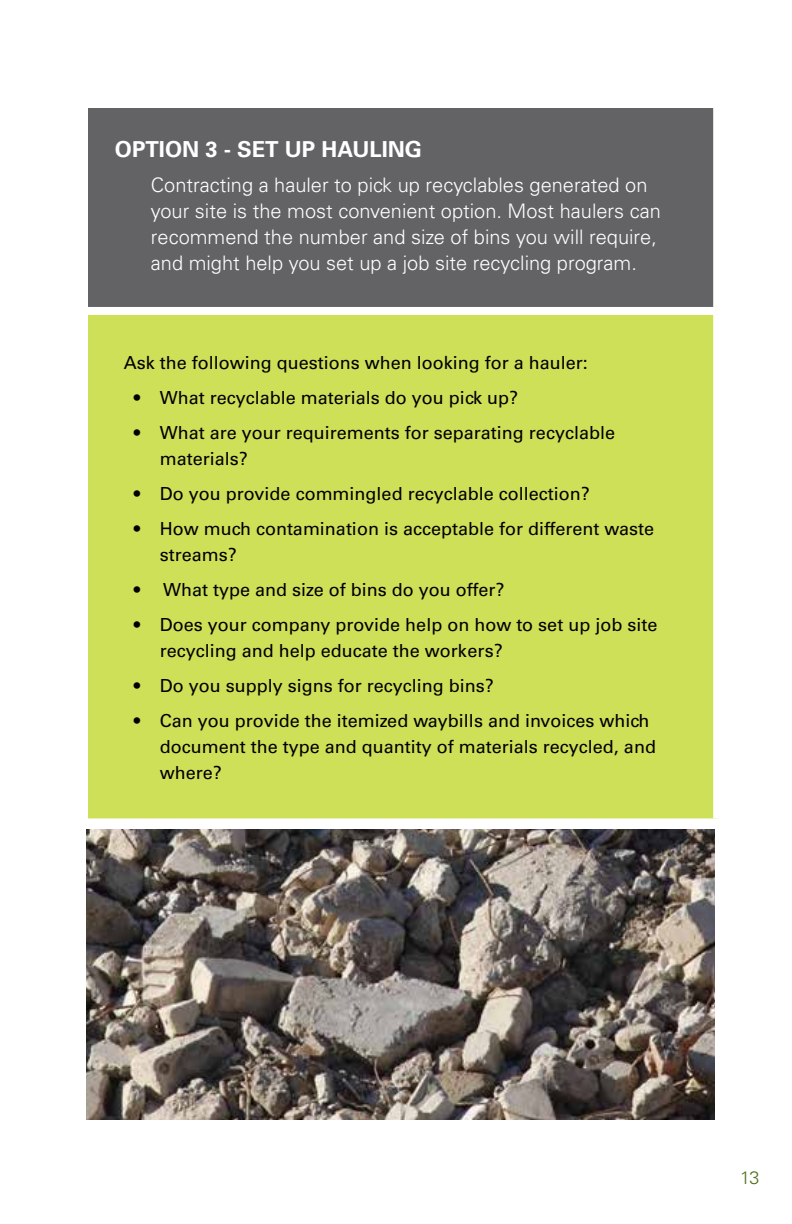
<style>
.page{position:relative;width:792px;height:1224px;background:#fff}
.page>*{position:absolute;margin:0;border:0;box-sizing:border-box;transform-origin:0 0}
.t1{font:700 22px "Univers";color:#fff}
.t2{font:300 20px/26px "Univers";color:#fff}
.t3{font:18px/26px "Univers";color:#000}
.t4{font:300 18px "Univers";color:#4f6f19}
</style>
<div class="page">
<div style="left:88px;top:104px;width:629px;height:207px;background:#636265"></div>
<div style="left:88px;top:311px;width:629px;height:511px;background:#cedf58"></div>
<div style="left:88px;top:100px;width:633px;height:8px;background:#fff"></div>
<div style="left:88px;top:307px;width:633px;height:8px;background:#fff"></div>
<div style="left:88px;top:818px;width:633px;height:8px;background:#fff"></div>
<div style="left:713px;top:108px;width:8px;height:199px;background:#fff"></div>
<div style="left:713px;top:315px;width:8px;height:503px;background:#fff"></div>
<img style="left:86px;top:829px;width:628px;height:291px">
<p class="t1" style="left:115px;top:136px;width:309px">OPTION 3 - SET UP HAULING</p>
<p class="t2" style="left:151px;top:171px;width:512px">Contracting a hauler to pick up recyclables generated on your site is the most convenient option. Most haulers can recommend the number and size of bins you will require, and might help you set up a job site recycling program.</p>
<p class="t3" style="left:124px;top:350px;width:466px">Ask the following questions when looking for a hauler:</p>
<p class="t3" style="left:134px;top:385px;width:386px">• What recyclable materials do you pick up?</p>
<p class="t3" style="left:160px;top:420px;width:457px;text-indent:-26px">• What are your requirements for separating recyclable materials?</p>
<p class="t3" style="left:134px;top:481px;width:457px">• Do you provide commingled recyclable collection?</p>
<p class="t3" style="left:160px;top:516px;width:496px;text-indent:-26px">• How much contamination is acceptable for different waste streams?</p>
<p class="t3" style="left:134px;top:577px;width:372px">• What type and size of bins do you offer?</p>
<p class="t3" style="left:160px;top:612px;width:499px;text-indent:-26px">• Does your company provide help on how to set up job site recycling and help educate the workers?</p>
<p class="t3" style="left:134px;top:673px;width:362px">• Do you supply signs for recycling bins?</p>
<p class="t3" style="left:160px;top:708px;width:498px;text-indent:-26px">• Can you provide the itemized waybills and invoices which document the type and quantity of materials recycled, and where?</p>
<p class="t4" style="left:740px;top:1167px;width:21px">13</p>
</div>
